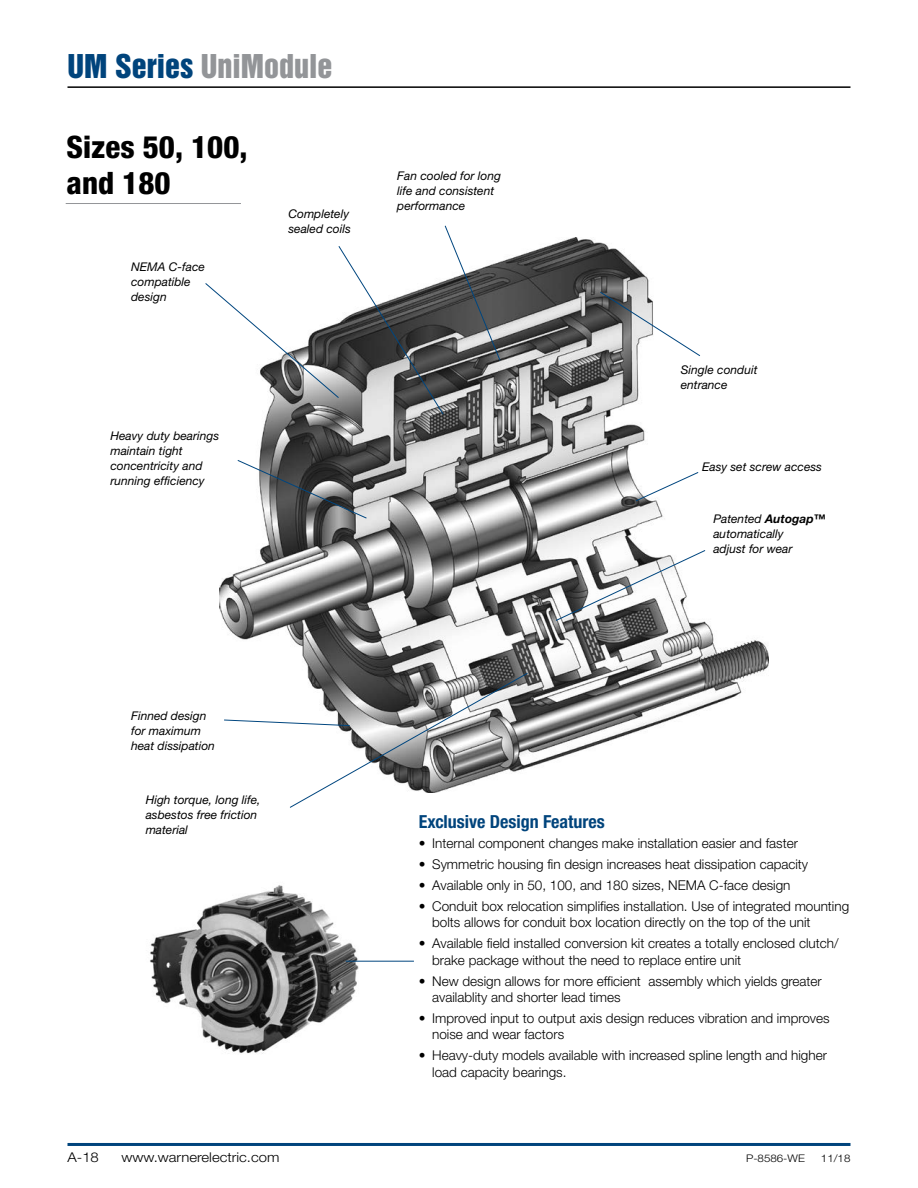
<style>
.page{position:relative;width:918px;height:1188px;background:#fff}
.page>*{position:absolute;margin:0;border:0;box-sizing:border-box;transform-origin:0 0}
.t1{font:800 condensed 30.9px/36.2px "Helvetica Neue LT Std";color:#000}
.Header_-Left_page{font:30px "Helvetica Inserat LT Std";color:#939598}
.Subheads{font:700 condensed 18px "Helvetica Neue LT Std";color:#00447c}
.t2{font:300 13.5px/16.5px "Helvetica Neue LT Std";color:#000}
.t3{font:300 13.5px "Helvetica Neue LT Std";color:#000;scale:1.1 1}
.Callouts{font:italic 12px/15px "Helvetica Neue LT Std";color:#000}
.t4{font:300 10.5px "Helvetica Neue LT Std";color:#000;scale:1.1 1}
.s1{color:#00447c}
.s2{font-weight:700}
</style>
<div class="page">
<hr style="left:68px;top:86px;width:782px;height:2px;background:#000">
<hr style="left:68px;top:1143px;width:782px;height:3px;background:#00447c">
<img style="left:220px;top:238px;width:549px;height:529px">
<img style="left:150px;top:885px;width:227px;height:169px">
<hr style="left:346px;top:961px;width:68px;height:1px;background:#00467f">
<svg style="left:237px;top:459px;width:130px;height:60px"></svg>
<svg style="left:223px;top:672px;width:306px;height:136px"></svg>
<svg style="left:635px;top:471px;width:64px;height:31px"></svg>
<svg style="left:555px;top:549px;width:151px;height:72px"></svg>
<svg style="left:599px;top:291px;width:102px;height:66px"></svg>
<svg style="left:205px;top:225px;width:296px;height:190px"></svg>
<hr style="left:66px;top:203px;width:175px;height:1px;background:#939598">
<p class="Header_-Left_page" style="left:68px;top:48px;width:267px"><span class="s1">UM Series</span> UniModule</p>
<p class="t1" style="left:67px;top:128px;width:182px">Sizes 50, 100, and 180</p>
<p class="Callouts" style="left:131px;top:259px;width:75px">NEMA C-face compatible design</p>
<p class="Callouts" style="left:289px;top:206px;width:64px">Completely sealed coils</p>
<p class="Callouts" style="left:397px;top:168px;width:105px">Fan cooled for long life and consistent performance</p>
<p class="Callouts" style="left:110px;top:428px;width:110px">Heavy duty bearings maintain tight concentricity and running efficiency</p>
<p class="Callouts" style="left:681px;top:362px;width:78px">Single conduit entrance</p>
<p class="Callouts" style="left:702px;top:459px;width:121px">Easy set screw access</p>
<p class="Callouts" style="left:713px;top:511px;width:114px">Patented <span class="s2">Autogap™</span></p>
<p class="Callouts" style="left:713px;top:526px;width:81px">automatically adjust for wear</p>
<p class="Callouts" style="left:131px;top:708px;width:85px">Finned design for maximum heat dissipation</p>
<p class="Callouts" style="left:146px;top:792px;width:116px">High torque, long life, asbestos free friction material</p>
<p class="Subheads" style="left:419px;top:810px;width:188px">Exclusive Design Features</p>
<p class="t2" style="left:419px;top:835px;width:381px">• Internal component changes make installation easier and faster</p>
<p class="t2" style="left:419px;top:856px;width:391px">• Symmetric housing fin design increases heat dissipation capacity</p>
<p class="t2" style="left:419px;top:877px;width:373px">• Available only in 50, 100, and 180 sizes, NEMA C-face design</p>
<p class="t2" style="left:432px;top:898px;width:419px;text-indent:-14px">• Conduit box relocation simplifies installation. Use of integrated mounting bolts allows for conduit box location directly on the top of the unit</p>
<p class="t2" style="left:432px;top:935px;width:408px;text-indent:-14px">• Available field installed conversion kit creates a totally enclosed clutch/ brake package without the need to replace entire unit</p>
<p class="t2" style="left:432px;top:972px;width:391px;text-indent:-14px">• New design allows for more efficient assembly which yields greater availablity and shorter lead times</p>
<p class="t2" style="left:432px;top:1010px;width:399px;text-indent:-14px">• Improved input to output axis design reduces vibration and improves noise and wear factors</p>
<p class="t2" style="left:432px;top:1047px;width:396px;text-indent:-14px">• Heavy-duty models available with increased spline length and higher load capacity bearings.</p>
<p class="t3" style="left:68px;top:1149px;width:30px">A-18</p>
<p class="t3" style="left:122px;top:1149px;width:145px">www.warnerelectric.com</p>
<p class="t4" style="left:746px;top:1152px;width:55px">P-8586-WE</p>
<p class="t4" style="left:821px;top:1152px;width:28px">11/18</p>
</div>
